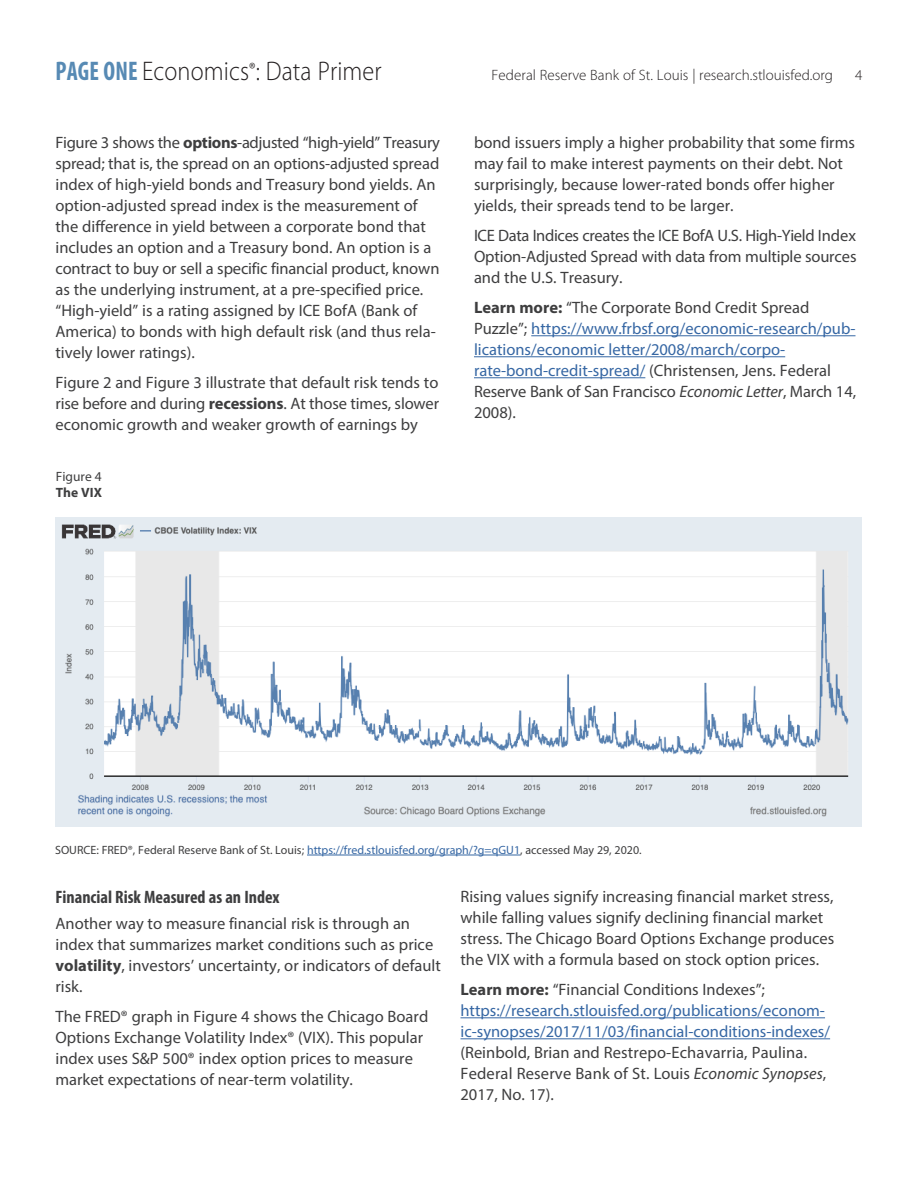
<style>
.page{position:relative;width:918px;height:1188px;background:#fff}
.page>*{position:absolute;margin:0;border:0;box-sizing:border-box;transform-origin:0 0}
.t1{font:300 27px "Myriad Pro";letter-spacing:.005em;color:#231f20;scale:.9 1}
.Section_Head_NEW{font:700 condensed 18px "Myriad Pro";color:#3e3e3f}
.Text{font:16.5px/21px "Myriad Pro";color:#3e3e3f}
.Text-2{font:16.5px/21px "Myriad Pro";color:#3667a4}
.t2{font:300 15px "Myriad Pro";letter-spacing:.005em;color:#231f20}
.Text-3{font:13.5px "Myriad Pro";color:#3e3e3f}
.Text-4{font:700 13.5px "Myriad Pro";color:#3e3e3f}
.Text-5{font:12px "Myriad Pro";color:#3e3e3f}
.s1{font-weight:700;font-stretch:condensed;color:#578ab4}
.s2{font-weight:700}
.s3{font-weight:700;color:#3e3e3f}
.s4{color:#3e3e3f}
.s5{font-style:italic;color:#3e3e3f}
.s6{color:#3667a4}
.s7{font-style:italic}
</style>
<div class="page">
<hr style="left:531px;top:335px;width:325px;height:1px;background:#3667a4">
<hr style="left:474px;top:356px;width:311px;height:1px;background:#3667a4">
<hr style="left:474px;top:377px;width:171px;height:1px;background:#3667a4">
<img style="left:56px;top:518px;width:806px;height:309px">
<hr style="left:307px;top:855px;width:213px;height:1px;background:#3667a4">
<hr style="left:460px;top:1017px;width:365px;height:1px;background:#3667a4">
<hr style="left:460px;top:1038px;width:370px;height:1px;background:#3667a4">
<p class="t1" style="left:56px;top:56px;width:364px"><span class="s1">PAGE ONE</span> Economics<sup>®</sup>: Data Primer</p>
<p class="t2" style="left:492px;top:67px;width:343px">Federal Reserve Bank of St. Louis | research.stlouisfed.org</p>
<p class="t2" style="left:855px;top:67px;width:9px">4</p>
<p class="Text" style="left:56px;top:132px;width:386px">Figure 3 shows the <span class="s2">options</span>-adjusted “high-yield” Treasury spread; that is, the spread on an options-adjusted spread index of high-yield bonds and Treasury bond yields. An option-adjusted spread index is the measurement of the difference in yield between a corporate bond that includes an option and a Treasury bond. An option is a contract to buy or sell a specific financial product, known as the underlying instrument, at a pre-specified price. “High-yield” is a rating assigned by ICE BofA (Bank of America) to bonds with high default risk (and thus rela&shy;tively lower ratings).</p>
<p class="Text" style="left:56px;top:372px;width:385px;text-align:justify">Figure 2 and Figure 3 illustrate that default risk tends to rise before and during <span class="s2">recessions</span>. At those times, slower economic growth and weaker growth of earnings by</p>
<p class="Text-3" style="left:56px;top:468px;width:47px">Figure 4</p>
<p class="Text-4" style="left:56px;top:484px;width:48px">The VIX</p>
<p class="Text" style="left:474px;top:132px;width:383px">bond issuers imply a higher probability that some firms may fail to make interest payments on their debt. Not surprisingly, because lower-rated bonds offer higher yields, their spreads tend to be larger.</p>
<p class="Text" style="left:474px;top:225px;width:384px;text-align:justify">ICE Data Indices creates the ICE BofA U.S. High-Yield Index Option-Adjusted Spread with data from multiple sources and the U.S. Treasury.</p>
<p class="Text-2" style="left:474px;top:297px;width:384px"><span class="s3">Learn more:</span> <span class="s4">“The Corporate Bond Credit Spread Puzzle”;</span> https://www.frbsf.org/economic-research/pub&shy;lications/economic letter/2008/march/corpo&shy;rate-bond-credit-spread/ <span class="s4">(Christensen, Jens. Federal Reserve Bank of San Francisco</span> <span class="s5">Economic Letter</span><span class="s4">, March 14, 2008).</span></p>
<p class="Text-5" style="left:55px;top:842px;width:588px">SOURCE: FRED®, Federal Reserve Bank of St. Louis; <span class="s6">https://fred.stlouisfed.org/graph/?g=qGU1</span>, accessed May 29, 2020.</p>
<p class="Section_Head_NEW" style="left:56px;top:886px;width:226px">Financial Risk Measured as an Index</p>
<p class="Text" style="left:56px;top:913px;width:387px">Another way to measure financial risk is through an index that summarizes market conditions such as price <span class="s2">volatility</span>, investors’ uncertainty, or indicators of default risk.</p>
<p class="Text" style="left:56px;top:1006px;width:374px">The FRED® graph in Figure 4 shows the Chicago Board Options Exchange Volatility Index® (VIX). This popular index uses S&amp;P 500® index option prices to measure market expectations of near-term volatility.</p>
<p class="Text" style="left:460px;top:886px;width:375px">Rising values signify increasing financial market stress, while falling values signify declining financial market stress. The Chicago Board Options Exchange produces the VIX with a formula based on stock option prices.</p>
<p class="Text" style="left:460px;top:979px;width:371px"><span class="s2">Learn more:</span> “Financial Conditions Indexes”; <span class="s6">https://research.stlouisfed.org/publications/econom&shy;ic-synopses/2017/11/03/financial-conditions-indexes/ </span>(Reinbold, Brian and Restrepo-Echavarria, Paulina.<br>Federal Reserve Bank of St. Louis <span class="s7">Economic Synopses</span>, 2017, No. 17).</p>
</div>
